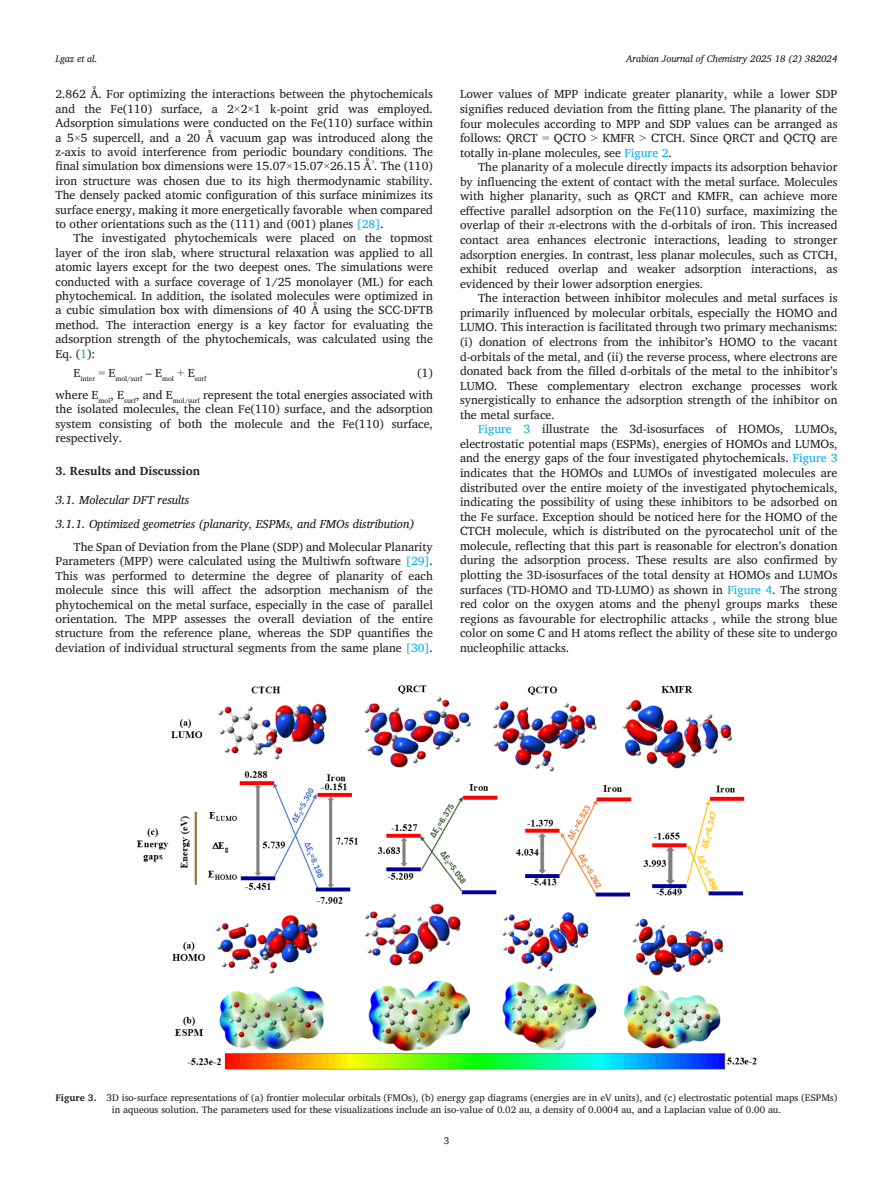
<style>
.page{position:relative;width:893px;height:1191px;background:#fff}
.page>*{position:absolute;margin:0;border:0;box-sizing:border-box;transform-origin:0 0}
.para{font:12px/14.5px "Charis SIL";color:#231f20;text-align:justify}
.para_first{font:12px/14.4px "Charis SIL";color:#231f20;text-align:justify}
.para_last{font:12px/14.4px "Charis SIL";color:#231f20;text-align:justify}
.Head-C_stack{font:italic 12px "Charis SIL";color:#231f20}
.Head-B_stack{font:italic 12px "Charis SIL";color:#231f20}
.Head-A{font:700 12px "Charis SIL";color:#231f20}
.EquationStyleEqLabel{font:12px "Charis SIL";color:#231f20}
.float_figure_figure{font:9.75px/11.7px "Charis SIL";color:#231f20;text-align:center}
.t1{font:italic 9.75px "Charis SIL";color:#231f20}
.EquationStyle{font:7.05px "Charis SIL";color:#231f20}
.s1{font-family:"Times New Roman"}
.s2{color:#00aeef}
.s3{font-weight:700}
</style>
<div class="page">
<img style="left:137px;top:685px;width:620px;height:385px">
<p class="t1" style="left:56px;top:53px;width:44px">Lgaz et al.</p>
<p class="t1" style="left:626px;top:53px;width:213px">Arabian Journal of Chemistry 2025 18 (2) 382024</p>
<p class="para" style="left:56px;top:87px;width:379px">2.862 Å. For optimizing the interactions between the phytochemicals and the Fe(110) surface, a 2<span class="s1">×</span>2<span class="s1">×</span>1 k-point grid was employed.<br>Adsorption simulations were conducted on the Fe(110) surface within a 5<span class="s1">×</span>5 supercell, and a 20 Å vacuum gap was introduced along the z-axis to avoid interference from periodic boundary conditions. The final simulation box dimensions were 15.07<span class="s1">×</span>15.07<span class="s1">×</span>26.15 Å<sup>³</sup>. The (110) iron structure was chosen due to its high thermodynamic stability.<br>The densely packed atomic configuration of this surface minimizes its surface energy, making it more energetically favorable when compared to other orientations such as the (111) and (001) planes <span class="s2">[28]</span>.</p>
<p class="para" style="left:56px;top:231px;width:379px;text-indent:18px">The investigated phytochemicals were placed on the topmost layer of the iron slab, where structural relaxation was applied to all atomic layers except for the two deepest ones. The simulations were conducted with a surface coverage of 1/25 monolayer (ML) for each phytochemical. In addition, the isolated molecules were optimized in a cubic simulation box with dimensions of 40 Å using the SCC-DFTB method. The interaction energy is a key factor for evaluating the adsorption strength of the phytochemicals, was calculated using the Eq. (<span class="s2">1</span>):</p>
<p class="EquationStyle" style="left:74px;top:375px;width:135px"><sup>E</sup>inter <sup>=</sup> <sup>E</sup>mol/surf <sup>–</sup> <sup>E</sup>mol <sup>+</sup> <sup>E</sup>surf</p>
<p class="EquationStyleEqLabel" style="left:417px;top:366px;width:17px">(1)</p>
<p class="para_last" style="left:56px;top:388px;width:379px">where E<sub>mol</sub>, E<sub>surf</sub>, and E<sub>mol/surf</sub> represent the total energies associated with the isolated molecules, the clean Fe(110) surface, and the adsorption system consisting of both the molecule and the Fe(110) surface, respectively.</p>
<p class="Head-A" style="left:56px;top:463px;width:146px">3. Results and Discussion</p>
<p class="Head-B_stack" style="left:56px;top:493px;width:135px">3.1. Molecular DFT results</p>
<p class="Head-C_stack" style="left:56px;top:516px;width:360px">3.1.1. Optimized geometries (planarity, ESPMs, and FMOs distribution)</p>
<p class="para_first" style="left:56px;top:539px;width:379px;text-indent:18px">The Span of Deviation from the Plane (SDP) and Molecular Planarity Parameters (MPP) were calculated using the Multiwfn software <span class="s2">[29]</span>.<br>This was performed to determine the degree of planarity of each molecule since this will affect the adsorption mechanism of the phytochemical on the metal surface, especially in the case of parallel orientation. The MPP assesses the overall deviation of the entire structure from the reference plane, whereas the SDP quantifies the deviation of individual structural segments from the same plane <span class="s2">[30]</span>.</p>
<p class="para_first" style="left:460px;top:87px;width:379px">Lower values of MPP indicate greater planarity, while a lower SDP signifies reduced deviation from the fitting plane. The planarity of the four molecules according to MPP and SDP values can be arranged as follows: QRCT <span class="s1">=</span> QCTO <span class="s1">&gt;</span> KMFR <span class="s1">&gt;</span> CTCH. Since QRCT and QCTQ are totally in-plane molecules, see <span class="s2">Figure 2</span>.</p>
<p class="para" style="left:460px;top:160px;width:379px;text-indent:18px">The planarity of a molecule directly impacts its adsorption behavior by influencing the extent of contact with the metal surface. Molecules with higher planarity, such as QRCT and KMFR, can achieve more effective parallel adsorption on the Fe(110) surface, maximizing the overlap of their π-electrons with the d-orbitals of iron. This increased contact area enhances electronic interactions, leading to stronger adsorption energies. In contrast, less planar molecules, such as CTCH, exhibit reduced overlap and weaker adsorption interactions, as evidenced by their lower adsorption energies.</p>
<p class="para" style="left:460px;top:291px;width:379px;text-indent:18px">The interaction between inhibitor molecules and metal surfaces is primarily influenced by molecular orbitals, especially the HOMO and LUMO. This interaction is facilitated through two primary mechanisms: (i) donation of electrons from the inhibitor’s HOMO to the vacant d-orbitals of the metal, and (ii) the reverse process, where electrons are donated back from the filled d-orbitals of the metal to the inhibitor’s LUMO. These complementary electron exchange processes work synergistically to enhance the adsorption strength of the inhibitor on the metal surface.</p>
<p class="para" style="left:460px;top:422px;width:379px;text-indent:18px"><span class="s2">Figure 3</span> illustrate the 3d-isosurfaces of HOMOs, LUMOs, electrostatic potential maps (ESPMs), energies of HOMOs and LUMOs, and the energy gaps of the four investigated phytochemicals. <span class="s2">Figure 3 </span>indicates that the HOMOs and LUMOs of investigated molecules are distributed over the entire moiety of the investigated phytochemicals, indicating the possibility of using these inhibitors to be adsorbed on the Fe surface. Exception should be noticed here for the HOMO of the CTCH molecule, which is distributed on the pyrocatechol unit of the molecule, reflecting that this part is reasonable for electron’s donation during the adsorption process. These results are also confirmed by plotting the 3D-isosurfaces of the total density at HOMOs and LUMOs surfaces (TD-HOMO and TD-LUMO) as shown in <span class="s2">Figure 4</span>. The strong red color on the oxygen atoms and the phenyl groups marks these regions as favourable for electrophilic attacks , while the strong blue color on some C and H atoms reflect the ability of these site to undergo nucleophilic attacks.</p>
<p class="float_figure_figure" style="left:56px;top:1091px;width:783px"><span class="s3">Figure 3.</span> 3D iso-surface representations of (a) frontier molecular orbitals (FMOs), (b) energy gap diagrams (energies are in eV units), and (c) electrostatic potential maps (ESPMs) in aqueous solution. The parameters used for these visualizations include an iso-value of 0.02 au, a density of 0.0004 au, and a Laplacian value of 0.00 au.</p>
<p class="float_figure_figure" style="left:444px;top:1134px;width:7px">3</p>
</div>
